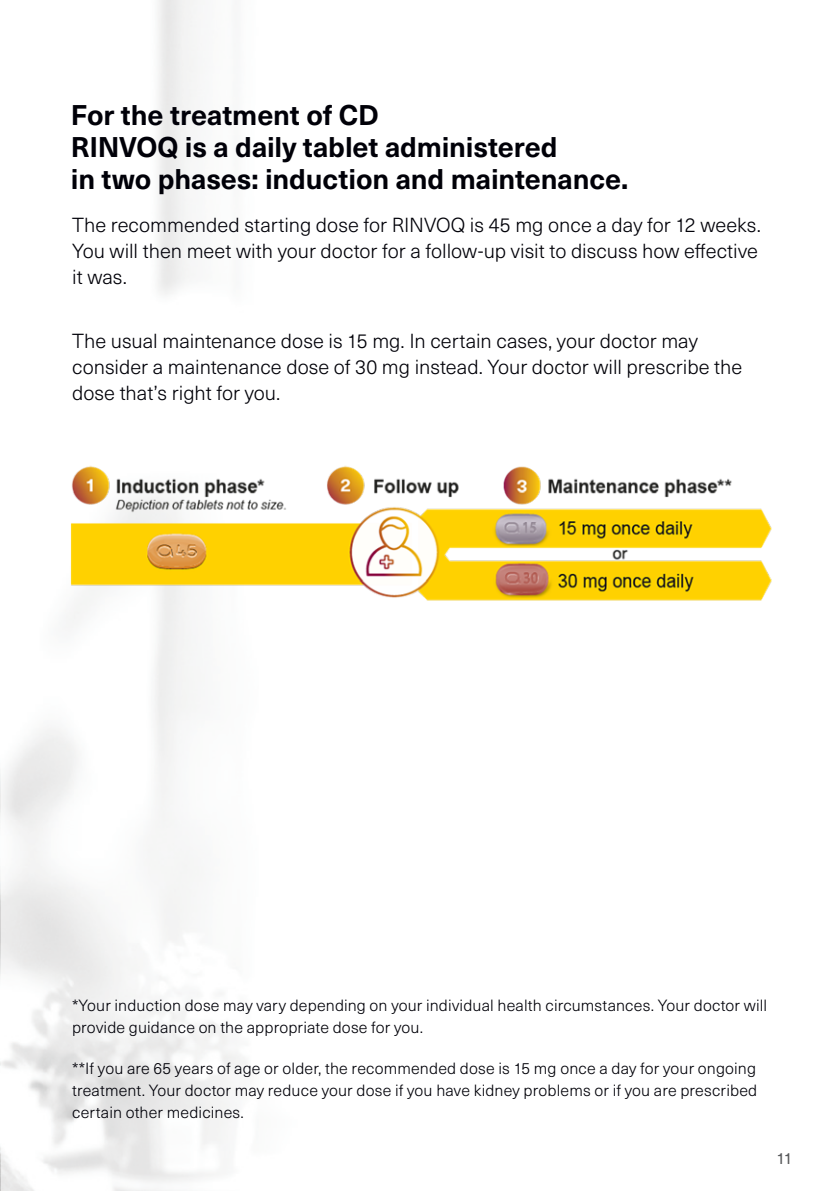
<style>
.page{position:relative;width:840px;height:1191px;background:#fff}
.page>*{position:absolute;margin:0;border:0;box-sizing:border-box;transform-origin:0 0}
._06_HEADING{font:700 28px/32px "Neue Haas Unica Pro";letter-spacing:-.005em;color:#000008}
._10_BODY_COPY{font:300 20px/26px "Neue Haas Unica Pro";color:#000008}
._10_BODY_COPY-2{font:300 16px/22px "Neue Haas Unica Pro";letter-spacing:.01em;color:#000008;text-align:justify}
.t1{font:16px "Neue Haas Unica Pro";color:#57585a}
</style>
<div class="page">
<img style="left:49px;top:465px;width:723px;height:158px">
<p class="_06_HEADING" style="left:71px;top:99px;width:558px">For the treatment of CD<br>RINVOQ is a daily tablet administered<br>in two phases: induction and maintenance.</p>
<p class="_10_BODY_COPY" style="left:72px;top:213px;width:690px">The recommended starting dose for RINVOQ is 45 mg once a day for 12 weeks.<br>You will then meet with your doctor for a follow-up visit to discuss how effective it was.</p>
<p class="_10_BODY_COPY" style="left:72px;top:328px;width:671px">The usual maintenance dose is 15 mg. In certain cases, your doctor may consider a maintenance dose of 30 mg instead. Your doctor will prescribe the dose that’s right for you.</p>
<p class="_10_BODY_COPY-2" style="left:72px;top:995px;width:696px">*Your induction dose may vary depending on your individual health circumstances. Your doctor will provide guidance on the appropriate dose for you.</p>
<p class="_10_BODY_COPY-2" style="left:72px;top:1057px;width:686px">**If you are 65 years of age or older, the recommended dose is 15 mg once a day for your ongoing treatment. Your doctor may reduce your dose if you have kidney problems or if you are prescribed certain other medicines.</p>
<p class="t1" style="left:776px;top:1149px;width:18px">11</p>
</div>
